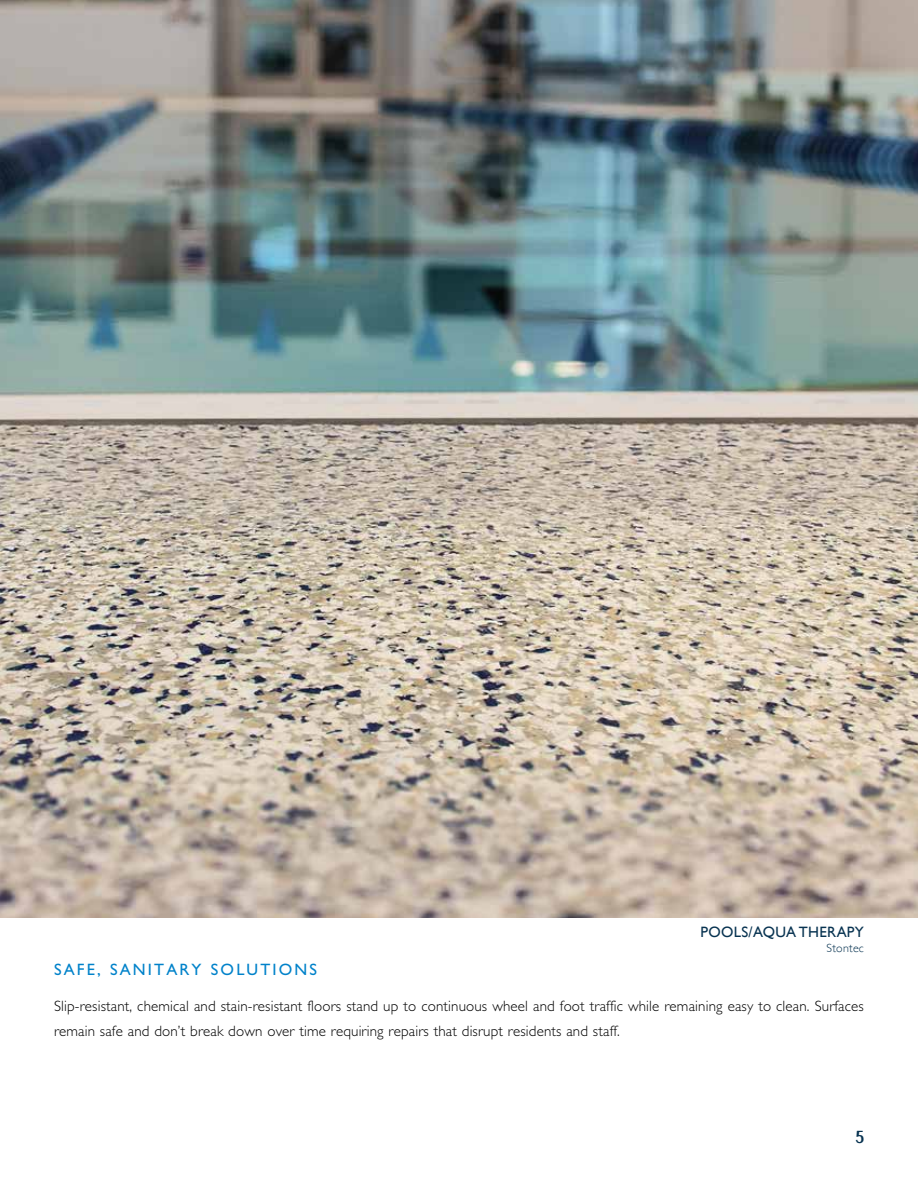
<style>
.page{position:relative;width:918px;height:1188px;background:#fff}
.page>*{position:absolute;margin:0;border:0;box-sizing:border-box;transform-origin:0 0}
.t1{font:16.5px "Gill Sans Std";letter-spacing:.13em;color:#0082ca}
.t2{font:300 15px/25.5px "Gill Sans Std";letter-spacing:.01em;color:#000}
.t3{font:15px "Gill Sans";letter-spacing:.02em;color:#083351}
.t4{font:700 15px "Engebrechtre";color:#083351}
.t5{font:300 12px "Gill Sans";letter-spacing:.02em;color:#083351}
</style>
<div class="page">
<img style="left:0;top:0;width:918px;height:918px">
<p class="t1" style="left:54px;top:960px;width:265px">SAFE, SANITARY SOLUTIONS</p>
<p class="t3" style="left:701px;top:923px;width:165px">POOLS/AQUA THERAPY</p>
<p class="t5" style="left:827px;top:939px;width:39px">Stontec</p>
<p class="t2" style="left:54px;top:993px;width:811px">Slip-resistant, chemical and stain-resistant floors stand up to continuous wheel and foot traffic while remaining easy to clean. Surfaces remain safe and don’t break down over time requiring repairs that disrupt residents and staff.</p>
<p class="t4" style="left:856px;top:1128px;width:10px">5</p>
</div>
